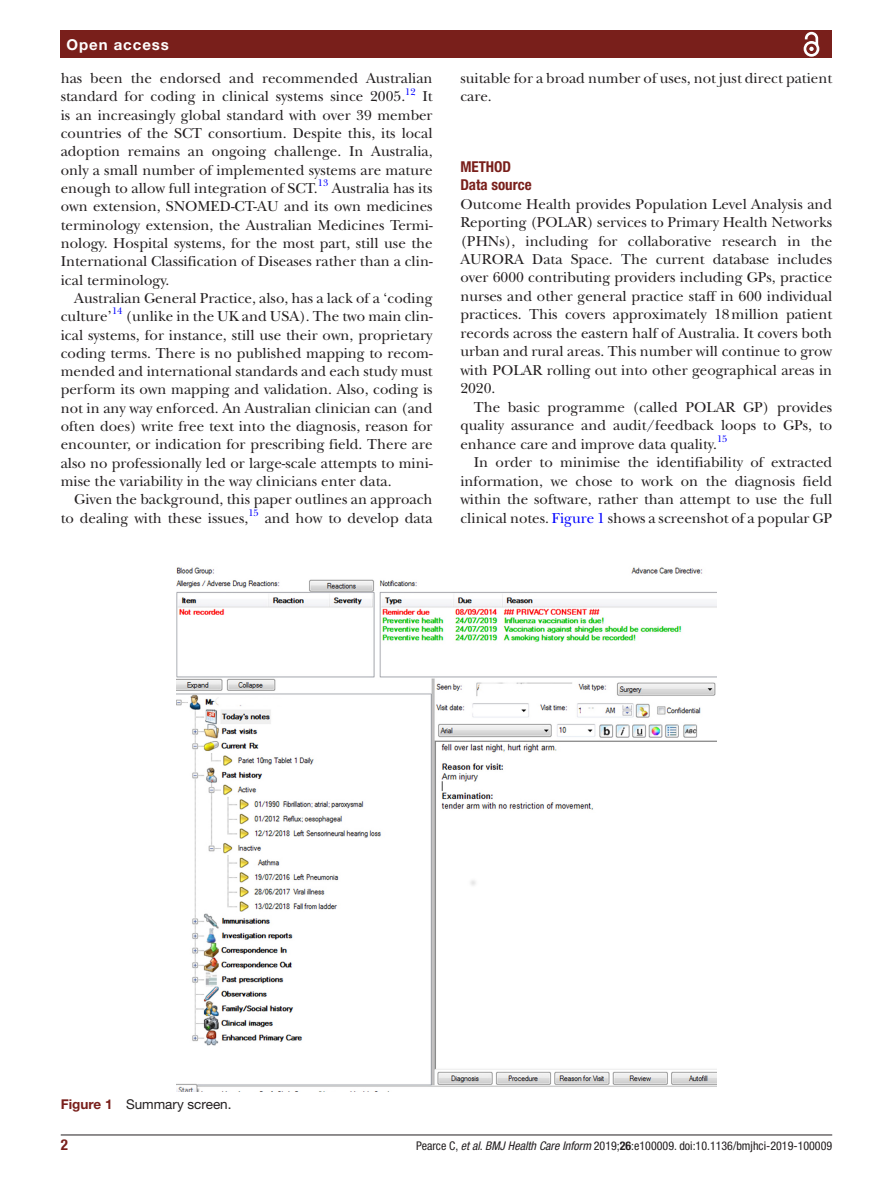
<style>
.page{position:relative;width:893px;height:1191px;background:#fff}
.page>*{position:absolute;margin:0;border:0;box-sizing:border-box;transform-origin:0 0}
.t1{font:15px/18.3px "New Baskerville";color:#231f20;text-align:justify}
.t2{font:700 condensed 15px/18.5px "Helvetica Neue LT Std";color:#791f1b}
.t3{font:700 15px "Helvetica Neue LT Std";letter-spacing:.065em;color:#fff}
.t4{font:13.5px "Helvetica Neue LT Std";color:#231f20}
.t5{font:condensed 12px "Helvetica Neue LT Std";color:#231f20}
.t6{font:9.9px "New Baskerville";color:#00f}
.s1{color:#00f}
.s2{font-weight:700;color:#791f1b}
.s3{font-style:italic}
.s4{font-weight:700}
</style>
<div class="page">
<hr style="left:61px;top:1134px;width:771px;height:1px;background:#231f20">
<div style="left:61px;top:31px;width:771px;height:27px;background:#791f1b"></div>
<svg style="left:803px;top:31px;width:17px;height:26px"></svg>
<img style="left:176px;top:567px;width:540px;height:524px">
<p class="t3" style="left:66px;top:35px;width:104px">Open access</p>
<p class="t1" style="left:61px;top:69px;width:373px">has been the endorsed and recommended Australian standard for coding in clinical systems since 2005.</p>
<p class="t6" style="left:405px;top:86px;width:12px">12</p>
<p class="t1" style="left:61px;top:87px;width:373px;text-indent:362px">It is an increasingly global standard with over 39 member countries of the SCT consortium. Despite this, its local adoption remains an ongoing challenge. In Australia, only a small number of implemented systems are mature enough to allow full integration of SCT.</p>
<p class="t6" style="left:318px;top:177px;width:12px">13</p>
<p class="t1" style="left:61px;top:179px;width:373px;text-indent:271px">Australia has its own extension, SNOMED-CT-AU and its own medicines terminology extension, the Australian Medicines Termi&shy;nology. Hospital systems, for the most part, still use the International Classification of Diseases rather than a clin&shy;ical terminology.</p>
<p class="t1" style="left:61px;top:289px;width:373px;text-indent:14px">Australian General Practice, also, has a lack of a ‘coding culture’<sup>14</sup> (unlike in the UK and USA). The two main clin&shy;ical systems, for instance, still use their own, proprietary coding terms. There is no published mapping to recom&shy;mended and international standards and each study must perform its own mapping and validation. Also, coding is not in any way enforced. An Australian clinician can (and often does) write free text into the diagnosis, reason for encounter, or indication for prescribing field. There are also no professionally led or large-scale attempts to mini&shy;mise the variability in the way clinicians enter data.</p>
<p class="t1" style="left:61px;top:490px;width:373px;text-indent:14px">Given the background, this paper outlines an approach to dealing with these issues,</p>
<p class="t6" style="left:248px;top:507px;width:12px">15</p>
<p class="t1" style="left:265px;top:509px;width:169px">and how to develop data</p>
<p class="t1" style="left:460px;top:69px;width:373px">suitable for a broad number of uses, not just direct patient care.</p>
<p class="t2" style="left:460px;top:157px;width:73px">Method<br>Data source</p>
<p class="t1" style="left:460px;top:195px;width:373px">Outcome Health provides Population Level Analysis and Reporting (POLAR) services to Primary Health Networks (PHNs), including for collaborative research in the AURORA Data Space. The current database includes over 6000 contributing providers including GPs, practice nurses and other general practice staff in 600 individual practices. This covers approximately 18million patient records across the eastern half of Australia. It covers both urban and rural areas. This number will continue to grow with POLAR rolling out into other geographical areas in 2020.</p>
<p class="t1" style="left:460px;top:398px;width:373px;text-indent:14px">The basic programme (called POLAR GP) provides quality assurance and audit/feedback loops to GPs, to enhance care and improve data quality.<sup>15</sup></p>
<p class="t1" style="left:460px;top:453px;width:373px;text-indent:14px">In order to minimise the identifiability of extracted information, we chose to work on the diagnosis field within the software, rather than attempt to use the full clinical notes. <span class="s1">Figure 1</span> shows a screenshot of a popular GP</p>
<p class="t4" style="left:61px;top:1096px;width:172px"><span class="s2">Figure 1</span> Summary screen.</p>
<p class="t2" style="left:61px;top:1134px;width:9px">2</p>
<p class="t5" style="left:416px;top:1138px;width:417px">Pearce C, <span class="s3">et al</span>. <span class="s3">BMJ Health Care Inform</span> 2019;<span class="s4">26</span>:e100009. doi:10.1136/bmjhci-2019-100009</p>
</div>
